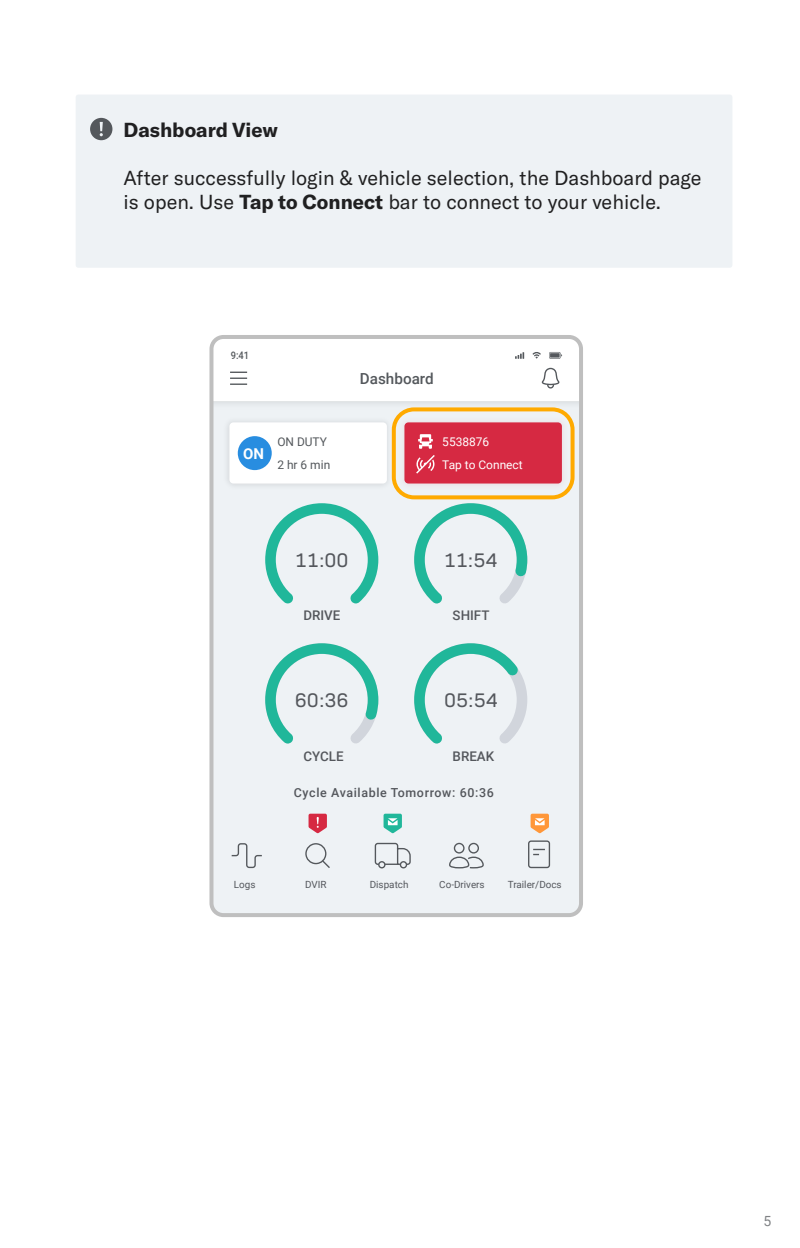
<style>
.page{position:relative;width:800px;height:1248px;background:#fff}
.page>*{position:absolute;margin:0;border:0;box-sizing:border-box;transform-origin:0 0}
.t1{font:20px/24px "GT America";color:#202021}
.t2{font:20px "Bio Sans";color:#54575c}
.t3{font:700 20px "GT America";color:#202021}
.t4{font:500 15.2px "Roboto";color:#54585c}
.t5{font:700 15px "Roboto";color:#fff}
.t6{font:14px "Roboto";color:#808285}
.t7{font:500 13.4px "Roboto";color:#54575c}
.t8{font:500 12.4px "Roboto";letter-spacing:.05em;color:#54575c}
.t9{font:12px "Roboto";color:#fff}
.t10{font:12px "Roboto";color:#54585c}
.t11{font:500 10.4px "Roboto";color:#54585c;scale:.89 1}
.t12{font:9.8px "Roboto";color:#54575c}
.s1{font-weight:700}
</style>
<div class="page">
<div style="left:214px;top:412px;width:364px;height:500px;background:#eef2f5"></div>
<div style="left:211px;top:401px;width:370px;height:11px;background:#e8ecef"></div>
<svg style="left:515px;top:352px;width:47px;height:7px"></svg>
<svg style="left:265px;top:503px;width:113px;height:101px;background:#bde3df"></svg>
<svg style="left:409px;top:499px;width:124px;height:114px;background:#cae6e4"></svg>
<svg style="left:260px;top:638px;width:124px;height:115px;background:#cae7e4"></svg>
<svg style="left:409px;top:638px;width:124px;height:115px;background:#d0e8e7"></svg>
<div style="left:392px;top:407px;width:183px;height:92px;border:4px solid #fa0;border-radius:20px"></div>
<img style="left:398px;top:416px;width:172px;height:76px">
<div style="left:404px;top:422px;width:158px;height:62px;background:#d62942;border-radius:4px"></div>
<svg style="left:418px;top:434px;width:15px;height:15px"></svg>
<img style="left:222px;top:415px;width:174px;height:76px">
<div style="left:229px;top:422px;width:158px;height:62px;background:#fff;border-radius:4px"></div>
<div style="left:238px;top:436px;width:34px;height:34px;background:#288de0;border-radius:50%"></div>
<div style="left:209px;top:335px;width:374px;height:582px;border:4px solid #bfbfbf;border-radius:12px"></div>
<svg style="left:416px;top:455px;width:19px;height:19px"></svg>
<div style="left:76px;top:95px;width:656px;height:173px;background:#eef2f5;border-radius:3px"></div>
<div style="left:90px;top:118px;width:22px;height:22px;background:#54585c;border-radius:50%"></div>
<svg style="left:100px;top:122px;width:3px;height:14px"></svg>
<div style="left:454px;top:843px;width:11px;height:11px;border:1px solid #54585c;border-radius:50%"></div>
<svg style="left:384px;top:814px;width:18px;height:19px"></svg>
<svg style="left:531px;top:814px;width:18px;height:19px"></svg>
<svg style="left:309px;top:814px;width:18px;height:19px"></svg>
<div style="left:468px;top:843px;width:11px;height:11px;border:1px solid #54585c;border-radius:50%"></div>
<svg style="left:448px;top:856px;width:37px;height:13px"></svg>
<svg style="left:230px;top:842px;width:33px;height:27px"></svg>
<div style="left:305px;top:843px;width:21px;height:21px;border:1px solid #54585c;border-radius:50%"></div>
<svg style="left:321px;top:859px;width:10px;height:11px"></svg>
<svg style="left:374px;top:842px;width:37px;height:26px"></svg>
<div style="left:400px;top:861px;width:7px;height:7px;border:1px solid #54585c;border-radius:50%"></div>
<div style="left:528px;top:840px;width:22px;height:28px;border:1px solid #54585c;border-radius:2px"></div>
<svg style="left:533px;top:849px;width:12px;height:6px"></svg>
<svg style="left:230px;top:372px;width:17px;height:13px"></svg>
<svg style="left:541px;top:367px;width:19px;height:22px"></svg>
<p class="t3" style="left:124px;top:120px;width:156px">Dashboard View</p>
<p class="t1" style="left:124px;top:166px;width:579px">After successfully login &amp; vehicle selection, the Dashboard page is open. Use <span class="s1">Tap to Connect</span> bar to connect to your vehicle.</p>
<p class="t11" style="left:231px;top:348px;width:22px">9:41</p>
<p class="t5" style="left:243px;top:443px;width:22px">ON</p>
<p class="t10" style="left:277px;top:434px;width:51px">ON DUTY</p>
<p class="t10" style="left:277px;top:456px;width:54px">2 hr 6 min</p>
<p class="t4" style="left:360px;top:368px;width:75px">Dashboard</p>
<p class="t9" style="left:442px;top:434px;width:48px">5538876</p>
<p class="t9" style="left:442px;top:456px;width:82px">Tap to Connect</p>
<p class="t2" style="left:295px;top:545px;width:55px">11:00</p>
<p class="t2" style="left:444px;top:545px;width:55px">11:54</p>
<p class="t7" style="left:303px;top:606px;width:38px">DRIVE</p>
<p class="t7" style="left:453px;top:606px;width:38px">SHIFT</p>
<p class="t2" style="left:295px;top:685px;width:55px">60:36</p>
<p class="t2" style="left:444px;top:685px;width:55px">05:54</p>
<p class="t7" style="left:303px;top:746px;width:42px">CYCLE</p>
<p class="t7" style="left:453px;top:746px;width:43px">BREAK</p>
<p class="t8" style="left:294px;top:784px;width:201px">Cycle Available Tomorrow: 60:36</p>
<p class="t12" style="left:234px;top:878px;width:23px">Logs</p>
<p class="t12" style="left:305px;top:878px;width:23px">DVIR</p>
<p class="t12" style="left:370px;top:878px;width:40px">Dispatch</p>
<p class="t12" style="left:439px;top:878px;width:47px">Co-Drivers</p>
<p class="t12" style="left:508px;top:878px;width:55px">Trailer/Docs</p>
<p class="t6" style="left:764px;top:1211px;width:9px">5</p>
</div>
